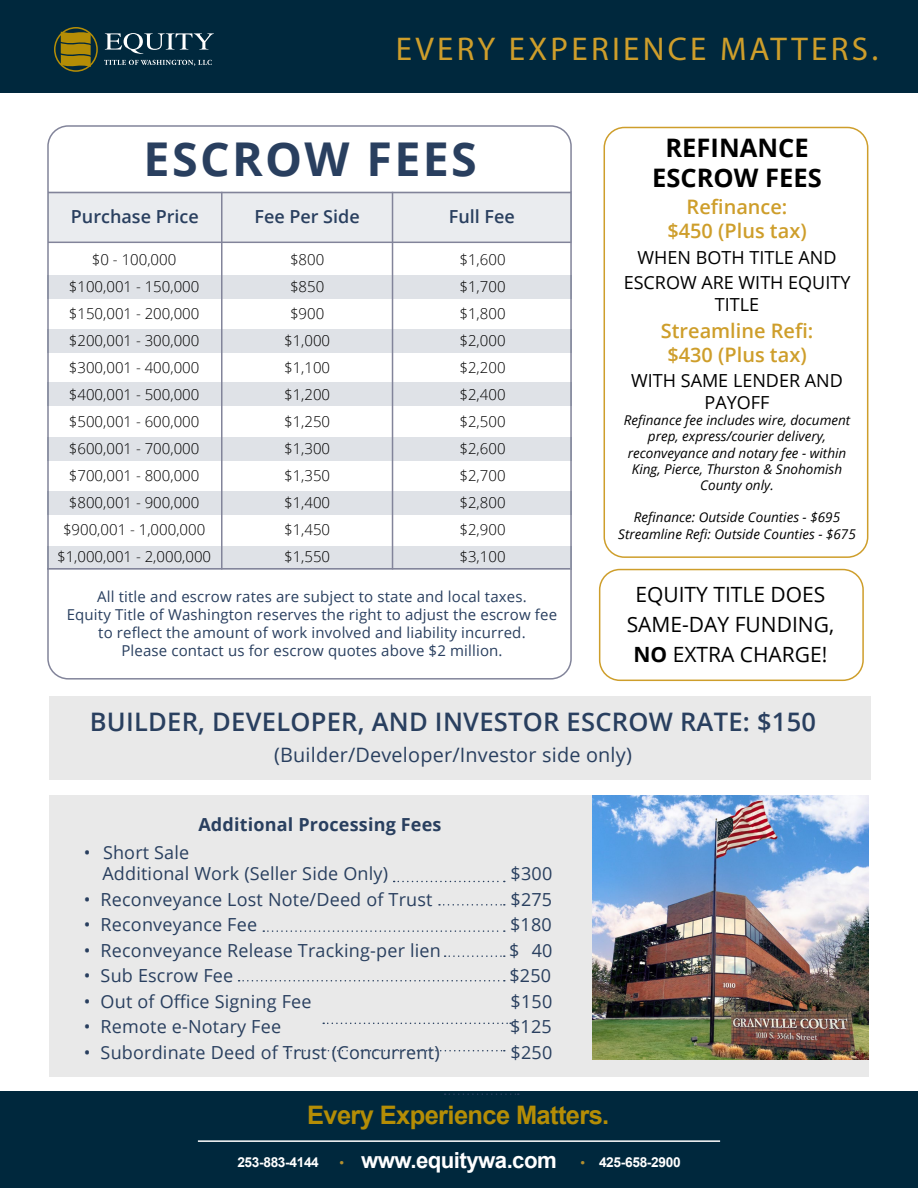
<style>
.page{position:relative;width:918px;height:1188px;background:#fff}
.page>*{position:absolute;margin:0;border:0;box-sizing:border-box;transform-origin:0 0}
.t1{font:700 46.65px "Open Sans";letter-spacing:.05em;color:#293f5f}
.t2{font:33px "Myriad Pro";letter-spacing:.1em;color:#ce9e2b}
.t3{font:600 25.5px "Open Sans";letter-spacing:.01em;color:#293f5f}
.t4{font:700 25.5px "Arial";letter-spacing:-.025em;color:#b48d06}
.t5{font:700 25.5px/30.6px "Open Sans";color:#000;text-align:center}
.t6{font:21px/30px "Open Sans";color:#000;text-align:center}
.t7{font:600 19.95px/24px "Open Sans";color:#ce9e2b;text-align:center}
.t8{font:19.8px "Open Sans";letter-spacing:.01em;color:#293f5f}
.t9{font:18px/21.6px "Open Sans";letter-spacing:.01em;color:#293f5f}
.t10{font:18px/25.5px "Open Sans";color:#000;text-align:center}
.t11{font:600 18px "Open Sans";color:#293f5f}
.t12{font:700 18px "Open Sans";letter-spacing:.01em;color:#293f5f}
.t13{font:300 15px/27px "Open Sans";color:#000;text-align:center}
.t14{font:15px/18px "Open Sans";letter-spacing:.01em;color:#293f5f;text-align:center}
.t15{font:700 13.65px "Arial";letter-spacing:-.025em;color:#fff}
.t16{font:italic 13.5px/16.2px "Open Sans";color:#000;text-align:center}
.s1{font-weight:700}
.s2{font-family:"Myriad Pro";font-weight:400;font-size:16.5px;color:#b28f2f}
.s3{font-size:22.2px}
</style>
<div class="page">
<div style="left:0;top:1091px;width:918px;height:97px;background:#00283d"></div>
<hr style="left:198px;top:1140px;width:522px;height:2px;background:#fff">
<div style="left:49px;top:795px;width:819px;height:281px;background:#e9e9e9"></div>
<div style="left:599px;top:569px;width:265px;height:112px;border:2px solid #ce9e2b;border-radius:20px"></div>
<div style="left:604px;top:127px;width:264px;height:431px;border:2px solid #ce9e2b;border-radius:20px"></div>
<div style="left:48px;top:192px;width:524px;height:51px;background:#eaecef"></div>
<div style="left:47px;top:276px;width:525px;height:23px;background:#dfe2e7"></div>
<div style="left:47px;top:330px;width:525px;height:23px;background:#dfe2e7"></div>
<div style="left:47px;top:383px;width:525px;height:23px;background:#dfe2e7"></div>
<div style="left:47px;top:437px;width:525px;height:23px;background:#dfe2e7"></div>
<div style="left:47px;top:492px;width:525px;height:23px;background:#dfe2e7"></div>
<div style="left:47px;top:546px;width:525px;height:24px;background:#dfe2e7"></div>
<div style="left:49px;top:697px;width:821px;height:83px;background:#e9e9e9"></div>
<div style="left:0;top:0;width:918px;height:93px;background:#00283d"></div>
<svg style="left:104px;top:60px;width:108px;height:6px"></svg>
<svg style="left:105px;top:33px;width:109px;height:21px"></svg>
<svg style="left:54px;top:27px;width:44px;height:45px"></svg>
<hr style="left:221px;top:192px;width:2px;height:378px;background:#82849a">
<hr style="left:392px;top:192px;width:1px;height:378px;background:#82849a">
<svg style="left:439px;top:904px;width:66px;height:2px"></svg>
<svg style="left:394px;top:881px;width:111px;height:1px"></svg>
<svg style="left:263px;top:930px;width:242px;height:2px"></svg>
<svg style="left:445px;top:955px;width:60px;height:2px"></svg>
<svg style="left:239px;top:980px;width:266px;height:2px"></svg>
<svg style="left:286px;top:1050px;width:219px;height:1px"></svg>
<svg style="left:323px;top:1023px;width:188px;height:1px"></svg>
<svg style="left:445px;top:1093px;width:74px;height:2px"></svg>
<hr style="left:48px;top:242px;width:523px;height:1px;background:#82849a">
<hr style="left:47px;top:568px;width:523px;height:2px;background:#82849a">
<hr style="left:48px;top:192px;width:523px;height:1px;background:#82849a">
<img style="left:593px;top:795px;width:275px;height:265px">
<h2 class="t2" style="left:396px;top:29px;width:484px">EVERY EXPERIENCE MATTERS.</h2>
<h1 class="t1" style="left:144px;top:126px;width:335px">ESCROW FEES</h1>
<p class="t11" style="left:71px;top:204px;width:129px">Purchase Price</p>
<p class="t11" style="left:254px;top:204px;width:107px">Fee Per Side</p>
<p class="t11" style="left:449px;top:204px;width:68px">Full Fee</p>
<p class="t13" style="left:57px;top:246px;width:156px">$0 - 100,000<br>$100,001 - 150,000 $150,001 - 200,000 $200,001 - 300,000 $300,001 - 400,000 $400,001 - 500,000 $500,001 - 600,000 $600,001 - 700,000 $700,001 - 800,000 $800,001 - 900,000 $900,001 - 1,000,000 $1,000,001 - 2,000,000</p>
<p class="t13" style="left:284px;top:246px;width:48px">$800 $850 $900 $1,000 $1,100 $1,200 $1,250 $1,300 $1,350 $1,400 $1,450 $1,550</p>
<p class="t13" style="left:460px;top:246px;width:48px;text-align:justify">$1,600 $1,700 $1,800 $2,000 $2,200 $2,400 $2,500 $2,600 $2,700 $2,800 $2,900 $3,100</p>
<p class="t14" style="left:67px;top:588px;width:492px">All title and escrow rates are subject to state and local taxes.<br>Equity Title of Washington reserves the right to adjust the escrow fee to reflect the amount of work involved and liability incurred.<br>Please contact us for escrow quotes above $2 million.</p>
<h3 class="t5" style="left:652px;top:132px;width:171px">REFINANCE<br>ESCROW FEES</h3>
<h3 class="t7" style="left:667px;top:195px;width:141px">Refinance: $450 (Plus tax)</h3>
<p class="t10" style="left:624px;top:244px;width:228px">WHEN BOTH TITLE AND<br>ESCROW ARE WITH EQUITY</p>
<p class="t10" style="left:715px;top:291px;width:46px">TITLE</p>
<h3 class="t7" style="left:661px;top:318px;width:154px">Streamline Refi: $430 (Plus tax)</h3>
<p class="t10" style="left:631px;top:370px;width:213px;line-height:21.6px">WITH SAME LENDER AND<br>PAYOFF</p>
<p class="t16" style="left:624px;top:412px;width:228px">Refinance fee includes wire, document prep, express/courier delivery, reconveyance and notary fee - within<br>King, Pierce, Thurston &amp; Snohomish<br>County only.</p>
<p class="t16" style="left:618px;top:509px;width:239px">Refinance: Outside Counties - $695<br>Streamline Refi: Outside Counties - $675</p>
<h3 class="t6" style="left:627px;top:579px;width:209px">EQUITY TITLE DOES<br>SAME-DAY FUNDING,<br><span class="s1">NO</span> EXTRA CHARGE!</h3>
<h3 class="t3" style="left:90px;top:704px;width:728px">BUILDER, DEVELOPER, AND INVESTOR ESCROW RATE: $150</h3>
<h3 class="t8" style="left:274px;top:741px;width:359px">(Builder/Developer/Investor side only)</h3>
<p class="t12" style="left:198px;top:812px;width:245px">Additional Processing Fees</p>
<p class="t9" style="left:102px;top:841px;width:287px;text-indent:-18px">• Short Sale<br>Additional Work (Seller Side Only)</p>
<p class="t9" style="left:511px;top:863px;width:43px">$300</p>
<p class="t9" style="left:84px;top:888px;width:350px">• Reconveyance Lost Note/Deed of Trust</p>
<p class="t9" style="left:511px;top:888px;width:43px">$275</p>
<p class="t9" style="left:84px;top:914px;width:175px">• Reconveyance Fee</p>
<p class="t9" style="left:510px;top:914px;width:43px">$180</p>
<p class="t9" style="left:84px;top:939px;width:358px">• Reconveyance Release Tracking-per lien</p>
<p class="t9" style="left:509px;top:939px;width:45px">$ 40</p>
<p class="t9" style="left:84px;top:965px;width:151px">• Sub Escrow Fee</p>
<p class="t9" style="left:510px;top:965px;width:43px">$250</p>
<p class="t9" style="left:84px;top:990px;width:229px">• Out of Office Signing Fee</p>
<p class="t9" style="left:511px;top:990px;width:43px">$150</p>
<p class="t9" style="left:84px;top:1016px;width:199px">• Remote e-Notary Fee</p>
<p class="t9" style="left:510px;top:1016px;width:43px">$125</p>
<p class="t9" style="left:84px;top:1041px;width:357px">• Subordinate Deed of Trust (Concurrent)</p>
<p class="t9" style="left:511px;top:1041px;width:43px">$250</p>
<h3 class="t4" style="left:307px;top:1097px;width:304px">Every Experience Matters.</h3>
<p class="t15" style="left:237px;top:1152px;width:445px">253-883-4144 <span class="s2">•</span> <span class="s3">www.equitywa.com</span> <span class="s2">•</span> 425-658-2900</p>
</div>
